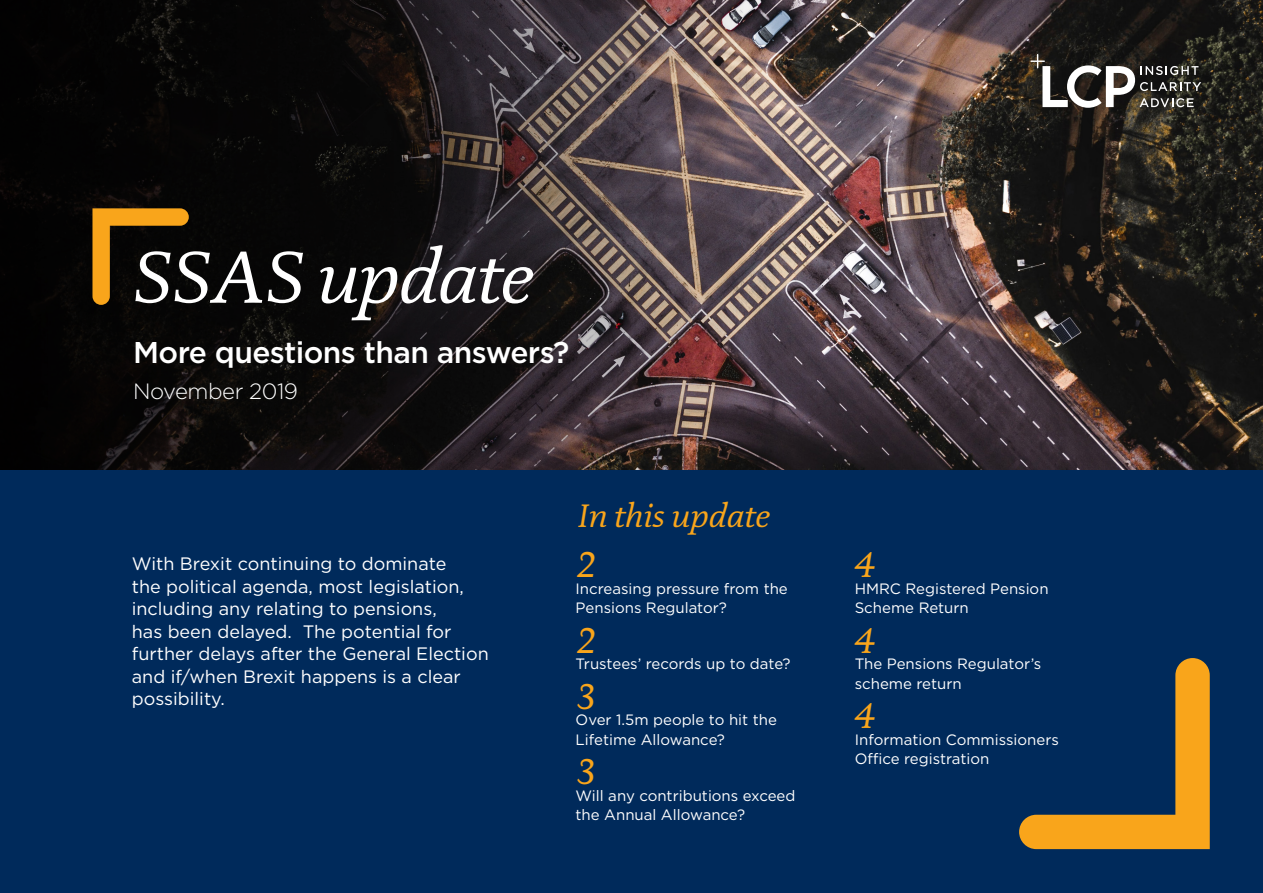
<style>
.page{position:relative;width:1263px;height:893px;background:#fff}
.page>*{position:absolute;margin:0;border:0;box-sizing:border-box;transform-origin:0 0}
.t1{font:italic 75px "DTL Documenta TOT";letter-spacing:-.015em;color:#fff}
.t2{font:italic 36px "DTL Documenta TOT";color:#f9a51b}
.t3{font:italic 33px "DTL Documenta TOT";color:#f9a51b}
.t4{font:500 30px "Gotham";letter-spacing:-.02em;color:#fff}
.t5{font:300 22.05px "Gotham";letter-spacing:-.02em;color:#fff}
.Body_copy{font:18px/22.5px "Gotham";color:#fff}
.Body_copy-2{font:15px/19.5px "Gotham";color:#fff}
</style>
<div class="page">
<img style="left:791px;top:0;width:472px;height:470px">
<svg style="left:0;top:0;width:791px;height:470px;background:#292223"></svg>
<div style="left:0;top:470px;width:1263px;height:423px;background:#002a5b"></div>
<svg style="left:1019px;top:658px;width:191px;height:191px"></svg>
<svg style="left:1030px;top:54px;width:171px;height:54px"></svg>
<svg style="left:92px;top:208px;width:97px;height:97px;background:#53380c"></svg>
<p class="t1" style="left:133px;top:232px;width:401px">SSAS update</p>
<p class="t4" style="left:133px;top:333px;width:438px">More questions than answers?</p>
<p class="t5" style="left:133px;top:377px;width:166px">November 2019</p>
<p class="Body_copy" style="left:132px;top:552px;width:358px">With Brexit continuing to dominate<br>the political agenda, most legislation, including any relating to pensions,<br>has been delayed. The potential for further delays after the General Election and if/when Brexit happens is a clear possibility.</p>
<p class="t3" style="left:578px;top:496px;width:193px">In this update</p>
<p class="t2" style="left:576px;top:543px;width:23px">2</p>
<p class="Body_copy-2" style="left:576px;top:578px;width:214px">Increasing pressure from the<br>Pensions Regulator?</p>
<p class="t2" style="left:576px;top:619px;width:23px">2</p>
<p class="Body_copy-2" style="left:576px;top:654px;width:217px">Trustees’ records up to date?</p>
<p class="t2" style="left:576px;top:675px;width:23px">3</p>
<p class="Body_copy-2" style="left:576px;top:710px;width:203px">Over 1.5m people to hit the<br>Lifetime Allowance?</p>
<p class="t2" style="left:576px;top:750px;width:23px">3</p>
<p class="Body_copy-2" style="left:576px;top:785px;width:221px">Will any contributions exceed the Annual Allowance?</p>
<p class="t2" style="left:855px;top:543px;width:23px">4</p>
<p class="Body_copy-2" style="left:855px;top:578px;width:195px">HMRC Registered Pension<br>Scheme Return</p>
<p class="t2" style="left:855px;top:619px;width:23px">4</p>
<p class="Body_copy-2" style="left:855px;top:654px;width:188px">The Pensions Regulator’s scheme return</p>
<p class="t2" style="left:855px;top:694px;width:23px">4</p>
<p class="Body_copy-2" style="left:855px;top:729px;width:206px">Information Commissioners<br>Office registration</p>
</div>
